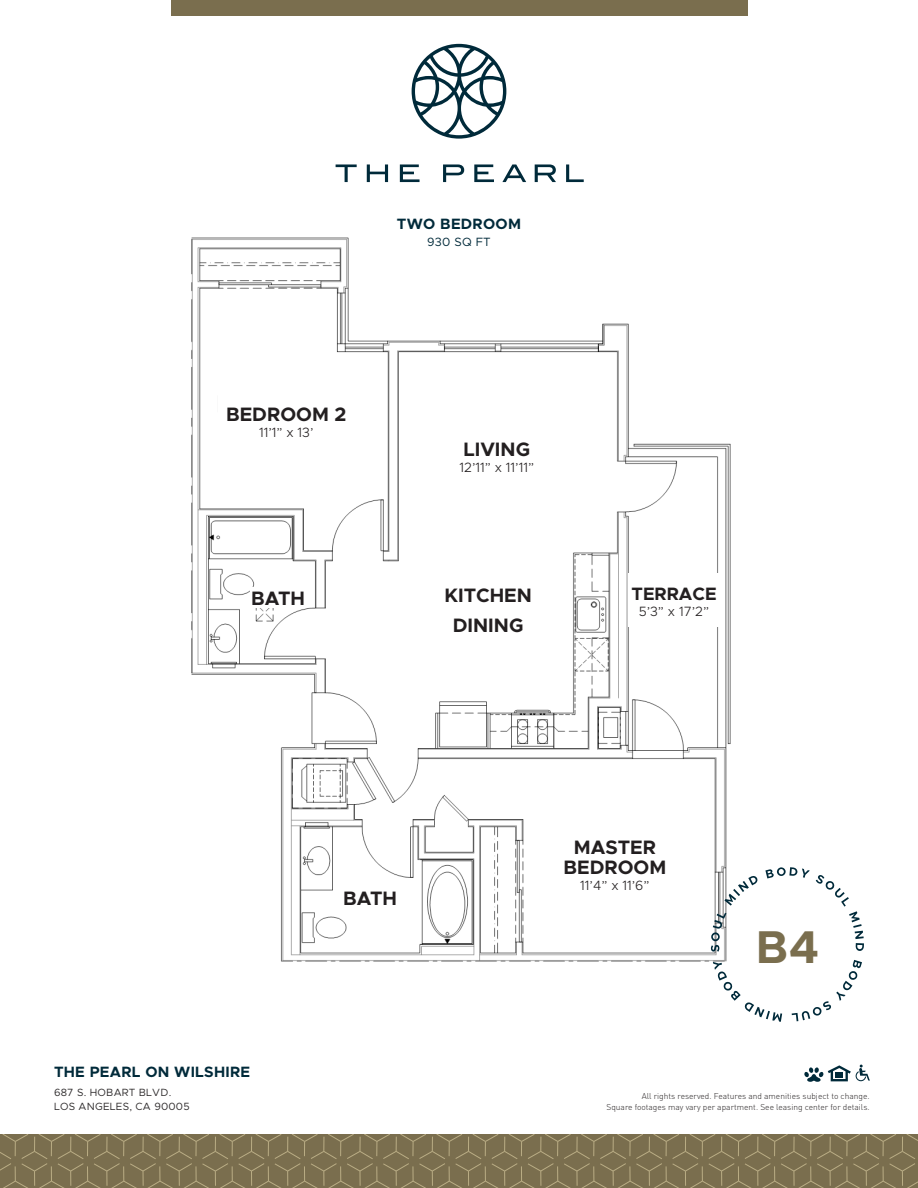
<style>
.page{position:relative;width:918px;height:1188px;background:#fff}
.page>*{position:absolute;margin:0;border:0;box-sizing:border-box;transform-origin:0 0}
.t1{font:700 46.2px "Metropolis";color:#7a6e4e}
.t2{font:700 19.5px/19.5px "Metropolis";color:#231f20;text-align:center}
.t3{font:700 18px "Metropolis";color:#231f20}
.t4{font:700 15px "Metropolis";letter-spacing:.02em;color:#002a3a}
.t5{font:300 13.5px "Metropolis";color:#231f20}
.t6{font:12px "Metropolis";letter-spacing:.02em;color:#002a3a}
.t7{font:10.5px/13.5px "Metropolis";letter-spacing:.02em;color:#2e2b2c}
.t8{font:300 8.4px "DIN";color:#231f20}
</style>
<div class="page">
<img style="left:191px;top:237px;width:540px;height:725px">
<svg style="left:0;top:1134px;width:918px;height:54px;background:#807453"></svg>
<div style="left:171px;top:0;width:576px;height:15px;background:#7a6e4e"></div>
<svg style="left:804px;top:1065px;width:66px;height:17px"></svg>
<svg style="left:336px;top:164px;width:21px;height:18px"></svg>
<svg style="left:367px;top:164px;width:21px;height:18px"></svg>
<svg style="left:400px;top:164px;width:20px;height:18px"></svg>
<svg style="left:443px;top:164px;width:21px;height:18px"></svg>
<svg style="left:474px;top:164px;width:20px;height:18px"></svg>
<svg style="left:502px;top:164px;width:24px;height:18px"></svg>
<svg style="left:535px;top:164px;width:21px;height:18px"></svg>
<svg style="left:566px;top:164px;width:18px;height:18px"></svg>
<svg style="left:412px;top:44px;width:94px;height:95px"></svg>
<svg style="left:711px;top:867px;width:153px;height:155px"></svg>
<div style="left:547px;top:808px;width:136px;height:113px;background:#fff"></div>
<div style="left:429px;top:400px;width:136px;height:113px;background:#fff"></div>
<div style="left:429px;top:567px;width:118px;height:114px;background:#fff"></div>
<div style="left:412px;top:572px;width:153px;height:45px;background:#fff"></div>
<div style="left:336px;top:879px;width:69px;height:36px;background:#fff"></div>
<div style="left:218px;top:364px;width:136px;height:114px;background:#fff"></div>
<div style="left:251px;top:587px;width:55px;height:21px;background:#fff"></div>
<div style="left:397px;top:307px;width:22px;height:30px;background:#fff"></div>
<div style="left:628px;top:573px;width:92px;height:54px;background:#fff"></div>
<p class="t4" style="left:397px;top:214px;width:126px">TWO BEDROOM</p>
<p class="t6" style="left:427px;top:234px;width:65px">930 SQ FT</p>
<p class="t2" style="left:226px;top:404px;width:122px">BEDROOM 2</p>
<p class="t5" style="left:259px;top:424px;width:56px">11’1” x 13’</p>
<p class="t2" style="left:463px;top:439px;width:68px">LIVING</p>
<p class="t5" style="left:459px;top:459px;width:76px">12’11” x 11’11”</p>
<p class="t2" style="left:251px;top:588px;width:55px">BATH</p>
<p class="t3" style="left:632px;top:582px;width:87px">TERRACE</p>
<p class="t5" style="left:639px;top:603px;width:72px">5’3” x 17’2”</p>
<p class="t2" style="left:444px;top:585px;width:89px">KITCHEN</p>
<p class="t2" style="left:453px;top:614px;width:72px">DINING</p>
<p class="t4" style="left:54px;top:1062px;width:198px">THE PEARL ON WILSHIRE</p>
<p class="t7" style="left:54px;top:1086px;width:137px">687 S. HOBART BLVD.<br>LOS ANGELES, CA 90005</p>
<p class="t2" style="left:343px;top:888px;width:55px">BATH</p>
<p class="t2" style="left:564px;top:837px;width:104px">MASTER<br>BEDROOM</p>
<p class="t5" style="left:580px;top:877px;width:71px">11’4” x 11’6”</p>
<p class="t1" style="left:756px;top:918px;width:65px">B4</p>
<p class="t8" style="left:642px;top:1091px;width:229px">All rights reserved. Features and amenities subject to change.</p>
<p class="t8" style="left:606px;top:1102px;width:265px">Square footages may vary per apartment. See leasing center for details.</p>
</div>
